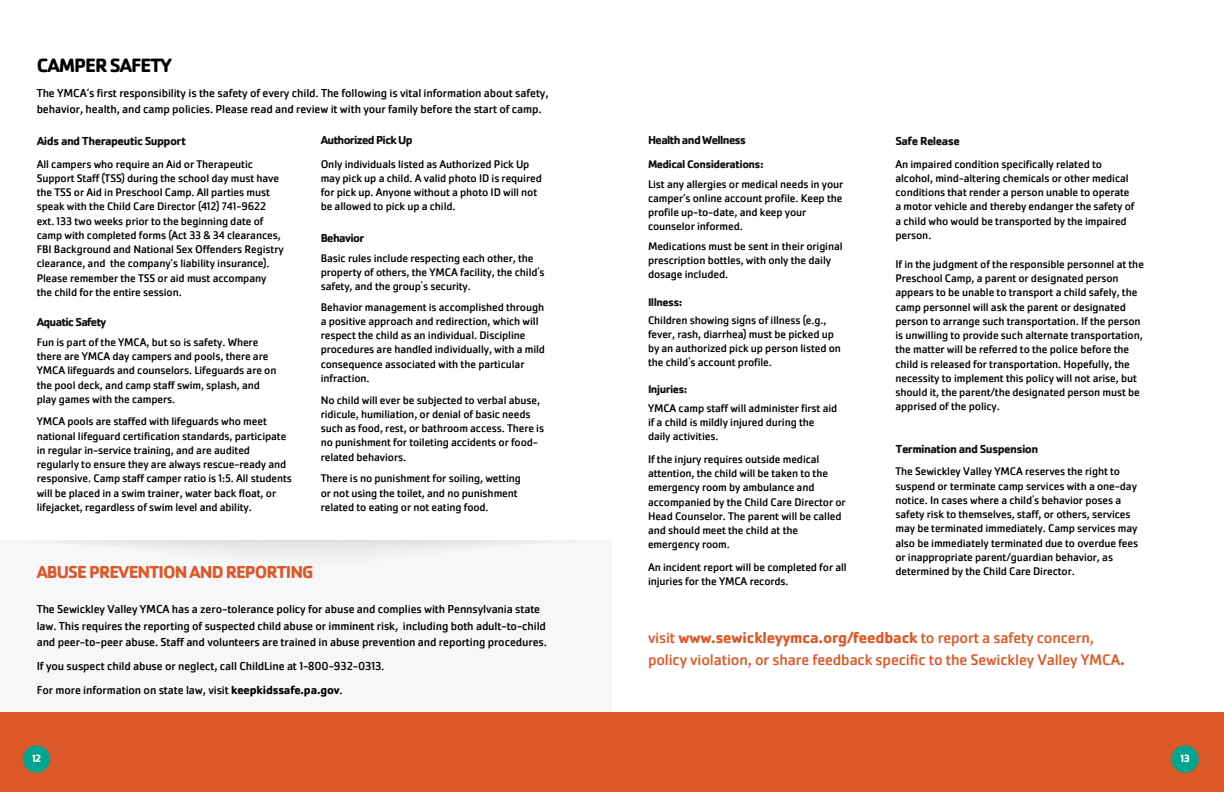
<style>
.page{position:relative;width:1224px;height:792px;background:#fff}
.page>*{position:absolute;margin:0;border:0;box-sizing:border-box;transform-origin:0 0}
.t1{font:700 20px "Cachet Pro";letter-spacing:-.05em;color:#000}
.t2{font:700 18px "Cachet Pro";letter-spacing:-.05em;color:#dd5828}
.t3{font:16px/21.8px "Cachet Pro";letter-spacing:-.01em;color:#dd5828}
.t4{font:12px/16.5px "Cachet Pro";letter-spacing:-.01em;color:#000}
.t5{font:700 12px "Cachet";letter-spacing:-.05em;color:#100f0d}
.t6{font:700 12px "Cachet Pro";letter-spacing:-.05em;color:#100f0d}
.t7{font:11.5px/14.2px "Cachet Pro";letter-spacing:-.01em;color:#000}
.t8{font:700 11.5px "Cachet";letter-spacing:-.05em;color:#100f0d}
.t9{font:700 11px "Cachet Pro";color:#fff}
.s1{font-weight:700}
</style>
<div class="page">
<div style="left:0;top:540px;width:612px;height:173px;background:#f6f7f9"></div>
<div style="left:0;top:713px;width:1224px;height:79px;background:#dd5828"></div>
<div style="left:23px;top:745px;width:27px;height:28px;background:#01a490;border-radius:50%"></div>
<div style="left:1171px;top:745px;width:28px;height:28px;background:#01a490;border-radius:50%"></div>
<p class="t1" style="left:37px;top:53px;width:136px">CAMPER SAFETY</p>
<h1 class="t4" style="left:37px;top:84px;width:513px">The YMCA’s first responsibility is the safety of every child. The following is vital information about safety, behavior, health, and camp policies. Please read and review it with your family before the start of camp.</h1>
<p class="t5" style="left:37px;top:133px;width:151px">Aids and Therapeutic Support</p>
<p class="t6" style="left:321px;top:132px;width:94px">Authorized Pick Up</p>
<p class="t6" style="left:648px;top:132px;width:99px">Health and Wellness</p>
<p class="t5" style="left:895px;top:133px;width:66px">Safe Release</p>
<p class="t7" style="left:37px;top:157px;width:249px">All campers who require an Aid or Therapeutic Support Staff (TSS) during the school day must have the TSS or Aid in Preschool Camp. All parties must speak with the Child Care Director (412) 741-9622 ext. 133 two weeks prior to the beginning date of camp with completed forms (Act 33 &amp; 34 clearances, FBI Background and National Sex Offenders Registry clearance, and the company’s liability insurance).<br>Please remember the TSS or aid must accompany the child for the entire session.</p>
<p class="t6" style="left:37px;top:315px;width:71px">Aquatic Safety</p>
<p class="t7" style="left:37px;top:335px;width:241px">Fun is part of the YMCA, but so is safety. Where there are YMCA day campers and pools, there are YMCA lifeguards and counselors. Lifeguards are on the pool deck, and camp staff swim, splash, and play games with the campers.</p>
<p class="t7" style="left:37px;top:415px;width:257px">YMCA pools are staffed with lifeguards who meet national lifeguard certification standards, participate in regular in-service training, and are audited regularly to ensure they are always rescue-ready and responsive. Camp staff camper ratio is 1:5. All students will be placed in a swim trainer, water back float, or lifejacket, regardless of swim level and ability.</p>
<p class="t7" style="left:321px;top:157px;width:223px">Only individuals listed as Authorized Pick Up may pick up a child. A valid photo ID is required for pick up. Anyone without a photo ID will not be allowed to pick up a child.</p>
<p class="t6" style="left:321px;top:230px;width:45px">Behavior</p>
<p class="t7" style="left:321px;top:251px;width:226px">Basic rules include respecting each other, the property of others, the YMCA facility, the child's safety, and the group's security.</p>
<p class="t7" style="left:321px;top:300px;width:226px">Behavior management is accomplished through a positive approach and redirection, which will respect the child as an individual. Discipline procedures are handled individually, with a mild consequence associated with the particular infraction.</p>
<p class="t7" style="left:321px;top:393px;width:225px">No child will ever be subjected to verbal abuse, ridicule, humiliation, or denial of basic needs such as food, rest, or bathroom access. There is no punishment for toileting accidents or food&shy;related behaviors.</p>
<p class="t7" style="left:321px;top:472px;width:202px">There is no punishment for soiling, wetting or not using the toilet, and no punishment related to eating or not eating food.</p>
<p class="t2" style="left:37px;top:560px;width:279px">ABUSE PREVENTION AND REPORTING</p>
<p class="t4" style="left:37px;top:601px;width:512px">The Sewickley Valley YMCA has a zero-tolerance policy for abuse and complies with Pennsylvania state law. This requires the reporting of suspected child abuse or imminent risk, including both adult-to-child and peer-to-peer abuse. Staff and volunteers are trained in abuse prevention and reporting procedures.</p>
<p class="t4" style="left:37px;top:682px;width:308px">For more information on state law, visit <span class="s1">keepkidssafe.pa.gov</span>.</p>
<p class="t4" style="left:37px;top:657px;width:349px">If you suspect child abuse or neglect, call ChildLine at 1-800-932-0313.</p>
<p class="t8" style="left:648px;top:157px;width:117px">Medical Considerations:</p>
<p class="t7" style="left:648px;top:177px;width:197px">List any allergies or medical needs in your camper’s online account profile. Keep the profile up-to-date, and keep your counselor informed.</p>
<p class="t7" style="left:648px;top:239px;width:196px">Medications must be sent in their original prescription bottles, with only the daily dosage included.</p>
<h3 class="t8" style="left:648px;top:294px;width:36px">Illness:</h3>
<p class="t7" style="left:648px;top:313px;width:194px">Children showing signs of illness (e.g., fever, rash, diarrhea) must be picked up by an authorized pick up person listed on the child's account profile.</p>
<p class="t8" style="left:648px;top:382px;width:41px">Injuries:</p>
<h2 class="t7" style="left:895px;top:157px;width:241px">An impaired condition specifically related to alcohol, mind-altering chemicals or other medical conditions that render a person unable to operate a motor vehicle and thereby endanger the safety of a child who would be transported by the impaired person.</h2>
<p class="t7" style="left:895px;top:257px;width:250px">If in the judgment of the responsible personnel at the Preschool Camp, a parent or designated person appears to be unable to transport a child safely, the camp personnel will ask the parent or designated person to arrange such transportation. If the person is unwilling to provide such alternate transportation, the matter will be referred to the police before the child is released for transportation. Hopefully, the necessity to implement this policy will not arise, but should it, the parent/the designated person must be</p>
<p class="t7" style="left:648px;top:401px;width:191px">YMCA camp staff will administer first aid</p>
<p class="t7" style="left:895px;top:399px;width:106px">apprised of the policy.</p>
<p class="t7" style="left:648px;top:415px;width:168px">if a child is mildly injured during the daily activities.</p>
<p class="t7" style="left:648px;top:452px;width:199px">If the injury requires outside medical attention, the child will be taken to the emergency room by ambulance and accompanied by the Child Care Director or Head Counselor. The parent will be called and should meet the child at the emergency room.</p>
<p class="t7" style="left:648px;top:560px;width:200px">An incident report will be completed for all injuries for the YMCA records.</p>
<p class="t5" style="left:895px;top:441px;width:144px">Termination and Suspension</p>
<p class="t7" style="left:895px;top:464px;width:244px">The Sewickley Valley YMCA reserves the right to suspend or terminate camp services with a one-day notice. In cases where a child's behavior poses a safety risk to themselves, staff, or others, services may be terminated immediately. Camp services may also be immediately terminated due to overdue fees or inappropriate parent/guardian behavior, as determined by the Child Care Director.</p>
<p class="t3" style="left:648px;top:627px;width:478px">visit <span class="s1">www.sewickleyymca.org/feedback</span> to report a safety concern, policy violation, or share feedback specific to the Sewickley Valley YMCA<span class="s1">.</span></p>
<p class="t9" style="left:32px;top:751px;width:11px">12</p>
<p class="t9" style="left:1180px;top:751px;width:11px">13</p>
</div>
